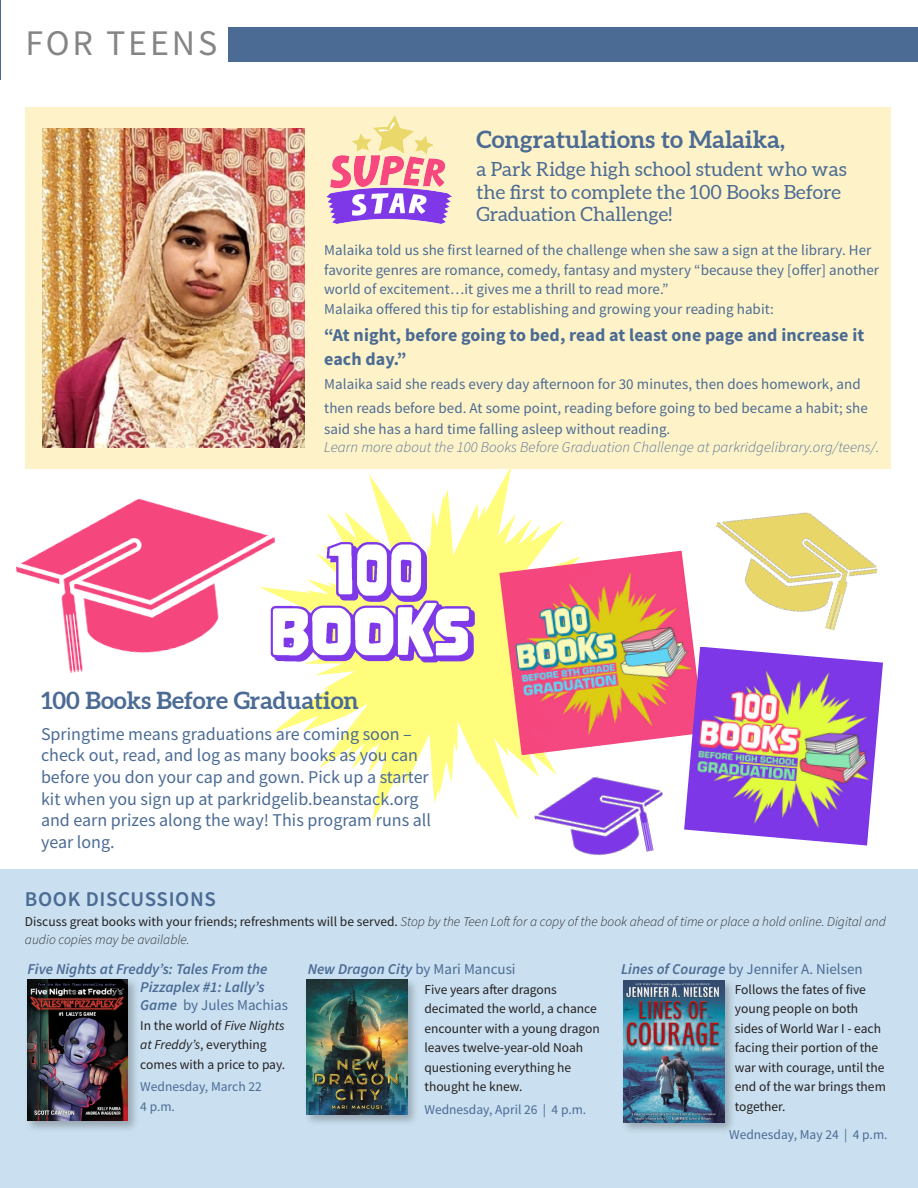
<style>
.page{position:relative;width:918px;height:1188px;background:#fff}
.page>*{position:absolute;margin:0;border:0;box-sizing:border-box;transform-origin:0 0}
.t1{font:36px "Source Sans Pro";letter-spacing:.08em;color:#858587}
.t2{font:700 24px "Aleo";letter-spacing:.005em;color:#4b6b94}
.t3{font:600 21px "Source Sans Pro";letter-spacing:.03em;color:#4b6b94}
.t4{font:19.5px/22.5px "Aleo";letter-spacing:.005em;color:#4b6b94}
.t5{font:18px/21.6px "Source Sans Pro";color:#4b6b94}
.t6{font:700 18px/24px "Source Sans Pro";letter-spacing:.005em;color:#4b6b94}
.t7{font:15px/19.5px "Source Sans Pro";letter-spacing:.005em;color:#4b6b94}
.t8{font:italic 600 15px/18px "Source Sans Pro";color:#4b6b94}
.t9{font:italic 300 15px "Source Sans Pro";letter-spacing:.005em;color:#4b6b94}
.t10{font:13.5px/19.5px "Source Sans Pro";color:#231f20}
.t11{font:italic 300 13.5px/18px "Source Sans Pro";color:#231f20}
.t12{font:13.5px/19.5px "Source Sans Pro";color:#4b6b94}
.s1{font-weight:400;font-style:normal}
.s2{font-weight:600;font-style:italic}
.s3{font-style:italic}
</style>
<div class="page">
<div style="left:0;top:870px;width:918px;height:318px;background:#cae0f0"></div>
<div style="left:229px;top:27px;width:689px;height:35px;background:#4b6b94"></div>
<div style="left:24px;top:977px;width:116px;height:156px;background:#231f20;opacity:.3"></div>
<img style="left:27px;top:980px;width:101px;height:141px">
<div style="left:304px;top:977px;width:116px;height:150px;background:#231f20;opacity:.3"></div>
<img style="left:306px;top:980px;width:101px;height:135px">
<div style="left:621px;top:978px;width:116px;height:157px;background:#231f20;opacity:.3"></div>
<img style="left:624px;top:980px;width:100px;height:142px">
<img style="left:273px;top:469px;width:291px;height:353px">
<hr style="left:0;top:0;width:1px;height:80px;background:#4b6b94">
<img style="left:499px;top:551px;width:195px;height:204px">
<img style="left:684px;top:647px;width:199px;height:199px">
<div style="left:26px;top:108px;width:865px;height:361px;background:#fef2c2"></div>
<img style="left:42px;top:129px;width:263px;height:318px">
<img style="left:16px;top:484px;width:271px;height:193px">
<img style="left:716px;top:512px;width:162px;height:119px">
<img style="left:529px;top:765px;width:144px;height:105px">
<img style="left:326px;top:116px;width:126px;height:108px">
<p class="t1" style="left:26px;top:20px;width:193px">FOR TEENS</p>
<p class="t2" style="left:476px;top:124px;width:310px">Congratulations to Malaika,</p>
<p class="t4" style="left:476px;top:159px;width:372px">a Park Ridge high school student who was the first to complete the 100 Books Before<br>Graduation Challenge!</p>
<p class="t7" style="left:324px;top:240px;width:556px">Malaika told us she first learned of the challenge when she saw a sign at the library. Her favorite genres are romance, comedy, fantasy and mystery “because they [offer] another world of excitement…it gives me a thrill to read more.”</p>
<p class="t7" style="left:324px;top:299px;width:451px">Malaika offered this tip for establishing and growing your reading habit:</p>
<p class="t6" style="left:324px;top:322px;width:542px">“At night, before going to bed, read at least one page and increase it each day.”</p>
<p class="t7" style="left:324px;top:371px;width:545px;line-height:24px">Malaika said she reads every day afternoon for 30 minutes, then does homework, and then reads before bed. At some point, reading before going to bed became a habit; she</p>
<p class="t7" style="left:324px;top:419px;width:348px">said she has a hard time falling asleep without reading.</p>
<p class="t9" style="left:324px;top:437px;width:557px">Learn more about the 100 Books Before Graduation Challenge at parkridgelibrary.org/teens/.</p>
<p class="t2" style="left:41px;top:686px;width:319px">100 Books Before Graduation</p>
<p class="t5" style="left:41px;top:723px;width:392px">Springtime means graduations are coming soon – check out, read, and log as many books as you can before you don your cap and gown. Pick up a starter kit when you sign up at parkridgelib.beanstack.org and earn prizes along the way! This program runs all year long.</p>
<p class="t3" style="left:25px;top:885px;width:193px">BOOK DISCUSSIONS</p>
<p class="t11" style="left:25px;top:913px;width:862px"><span class="s1">Discuss great books with your friends; refreshments will be served.</span> Stop by the Teen Loft for a copy of the book ahead of time or place a hold online. Digital and audio copies may be available.</p>
<p class="t8" style="left:308px;top:961px;width:209px">New Dragon City <span class="s1">by Mari Mancusi</span></p>
<p class="t10" style="left:424px;top:979px;width:177px">Five years after dragons decimated the world, a chance encounter with a young dragon leaves twelve-year-old Noah questioning everything he thought he knew.</p>
<p class="t12" style="left:424px;top:1099px;width:163px">Wednesday, April 26 | 4 p.m.</p>
<p class="t7" style="left:621px;top:959px;width:243px"><span class="s2">Lines of Courage</span> by Jennifer A. Nielsen</p>
<p class="t10" style="left:735px;top:979px;width:153px">Follows the fates of five young people on both sides of World War I - each facing their portion of the war with courage, until the end of the war brings them together.</p>
<p class="t12" style="left:729px;top:1125px;width:160px">Wednesday, May 24 | 4 p.m.</p>
<p class="t8" style="left:140px;top:961px;width:149px;text-indent:-113px">Five Nights at Freddy’s: Tales From the<br>Pizzaplex #1: Lally’s<br>Game <span class="s1">by Jules Machias</span></p>
<p class="t10" style="left:140px;top:1015px;width:147px">In the world of <span class="s3">Five Nights at Freddy’s</span>, everything comes with a price to pay.</p>
<p class="t12" style="left:140px;top:1077px;width:123px">Wednesday, March 22<br>4 p.m.</p>
</div>
